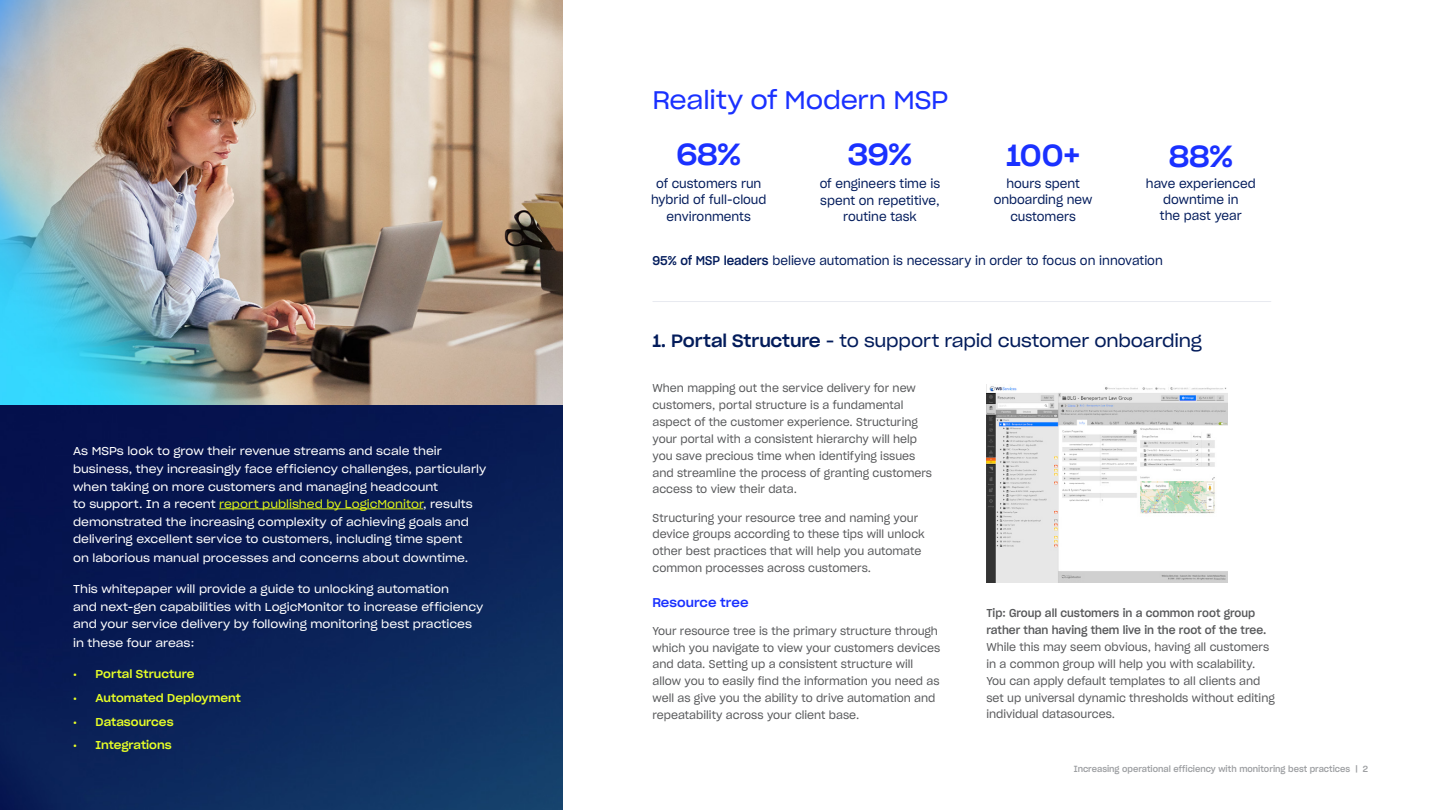
<style>
.page{position:relative;width:1440px;height:810px;background:#fff}
.page>*{position:absolute;margin:0;border:0;box-sizing:border-box;transform-origin:0 0}
.t1{font:30px "Sharp Grotesk Medium 21";letter-spacing:-.01em;color:#1a31ff}
.t2{font:25px "Sharp Grotesk Book 21";letter-spacing:-.01em;color:#1a31ff}
.t3{font:17.5px "Sharp Grotesk Book 21";letter-spacing:-.01em;color:#031c5b}
.t4{font:12.5px/16.2px "Sharp Grotesk Book 19";color:#031c5c;text-align:center}
.t5{font:12.5px "Sharp Grotesk Medium 21";color:#1a31ff}
.t6{font:11.25px/16.9px "Sharp Grotesk Book 19";color:#58595b}
.t7{font:11.25px/17.5px "Sharp Grotesk Book 21";color:#fff}
.t8{font:11.25px/16.9px "Sharp Grotesk Medium 19";color:#58595b}
.t9{font:11.25px "Sharp Grotesk Medium 21";color:#e8ff26}
.t10{font:8.75px "Sharp Grotesk Medium 19";color:#9d9fa2}
.s1{color:#dcf317}
.s2{font-family:"Sharp Grotesk Medium 19"}
.s3{font-family:"Sharp Grotesk Medium 21"}
</style>
<div class="page">
<img style="left:0;top:0;width:562px;height:405px">
<hr style="left:652px;top:301px;width:619px;height:1px;background:#031c5c">
<img style="left:0;top:405px;width:562px;height:405px">
<hr style="left:219px;top:509px;width:204px;height:1px;background:#dcf317">
<img style="left:986px;top:385px;width:242px;height:198px">
<p class="t7" style="left:73px;top:442px;width:415px">As MSPs look to grow their revenue streams and scale their business, they increasingly face efficiency challenges, particularly when taking on more customers and managing headcount<br>to support. In a recent <span class="s1">report published by LogicMonitor</span>, results demonstrated the increasing complexity of achieving goals and delivering excellent service to customers, including time spent</p>
<p class="t7" style="left:73px;top:549px;width:397px">on laborious manual processes and concerns about downtime.</p>
<p class="t7" style="left:73px;top:580px;width:412px">This whitepaper will provide a guide to unlocking automation<br>and next-gen capabilities with LogicMonitor to increase efficiency and your service delivery by following monitoring best practices</p>
<p class="t7" style="left:73px;top:634px;width:123px">in these four areas:</p>
<p class="t9" style="left:73px;top:664px;width:123px">• Portal Structure</p>
<p class="t9" style="left:73px;top:688px;width:169px">• Automated Deployment</p>
<p class="t9" style="left:73px;top:712px;width:102px">• Datasources</p>
<p class="t9" style="left:73px;top:736px;width:100px">• Integrations</p>
<h2 class="t2" style="left:652px;top:80px;width:297px">Reality of Modern MSP</h2>
<h1 class="t1" style="left:676px;top:129px;width:66px">68%</h1>
<h1 class="t1" style="left:848px;top:129px;width:66px">39%</h1>
<h1 class="t1" style="left:1006px;top:130px;width:75px">100+</h1>
<h1 class="t1" style="left:1169px;top:130px;width:66px">88%</h1>
<p class="t4" style="left:651px;top:175px;width:117px">of customers run hybrid of full-cloud environments</p>
<p class="t4" style="left:820px;top:175px;width:122px">of engineers time is spent on repetitive, routine task</p>
<p class="t4" style="left:994px;top:175px;width:100px">hours spent onboarding new customers</p>
<p class="t4" style="left:1146px;top:175px;width:111px">have experienced downtime in<br>the past year</p>
<p class="t4" style="left:653px;top:252px;width:512px"><span class="s2">95% of MSP leaders</span> believe automation is necessary in order to focus on innovation</p>
<h3 class="t3" style="left:652px;top:327px;width:551px"><span class="s3">1. Portal Structure</span> - to support rapid customer onboarding</h3>
<p class="t6" style="left:652px;top:379px;width:281px">When mapping out the service delivery for new customers, portal structure is a fundamental aspect of the customer experience. Structuring your portal with a consistent hierarchy will help you save precious time when identifying issues and streamline the process of granting customers access to view their data.</p>
<p class="t6" style="left:652px;top:509px;width:274px">Structuring your resource tree and naming your device groups according to these tips will unlock other best practices that will help you automate common processes across customers.</p>
<p class="t5" style="left:652px;top:591px;width:97px">Resource tree</p>
<p class="t6" style="left:652px;top:622px;width:289px">Your resource tree is the primary structure through which you navigate to view your customers devices and data. Setting up a consistent structure will allow you to easily find the information you need as well as give you the ability to drive automation and repeatability across your client base.</p>
<p class="t8" style="left:986px;top:604px;width:282px">Tip: Group all customers in a common root group rather than having them live in the root of the tree.</p>
<p class="t6" style="left:986px;top:638px;width:290px">While this may seem obvious, having all customers in a common group will help you with scalability.<br>You can apply default templates to all clients and set up universal dynamic thresholds without editing individual datasources.</p>
<p class="t10" style="left:1074px;top:762px;width:296px">Increasing operational efficiency with monitoring best practices | 2</p>
</div>
